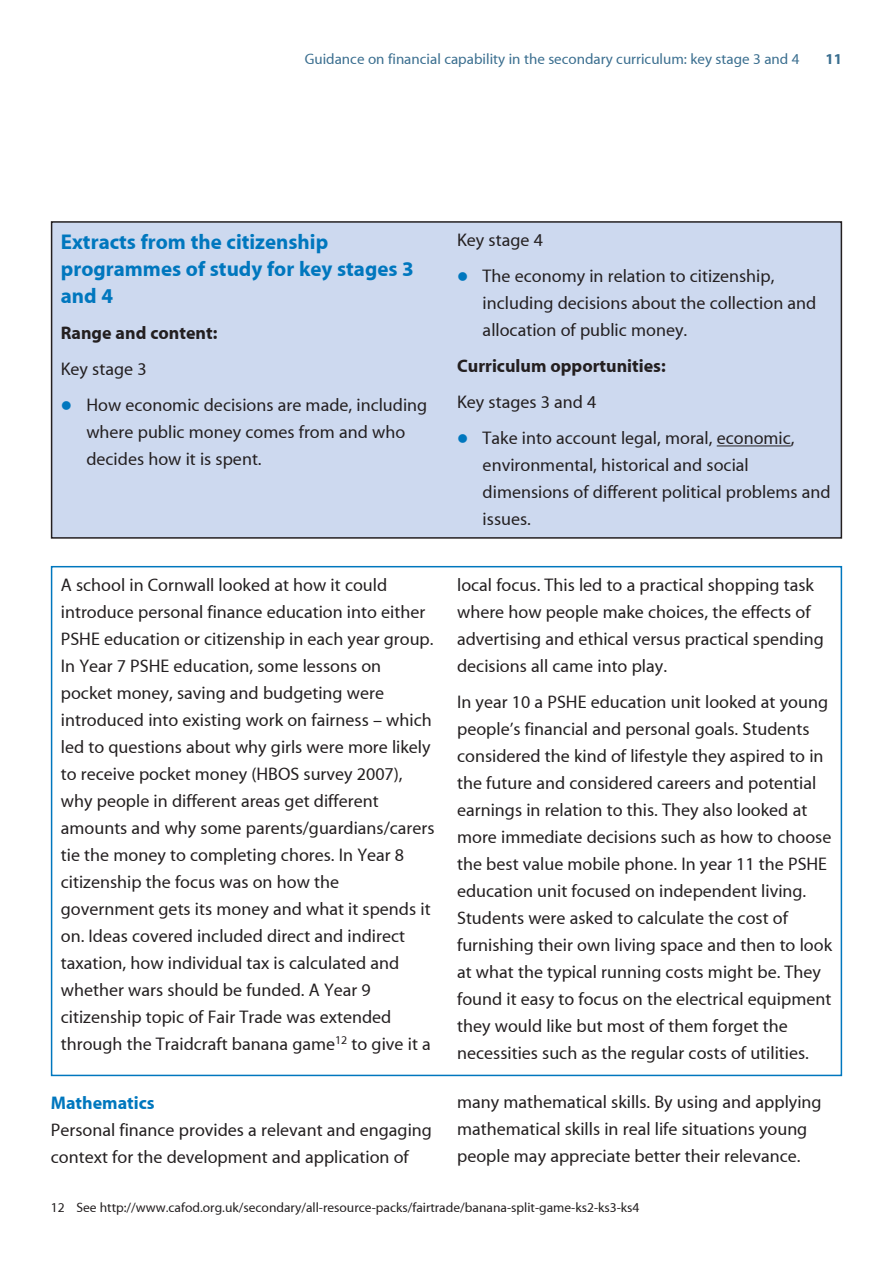
<style>
.page{position:relative;width:893px;height:1263px;background:#fff}
.page>*{position:absolute;margin:0;border:0;box-sizing:border-box;transform-origin:0 0}
.t1{font:21px/27px "Myriad MM Bold";color:#0077be}
.t2{font:18px/27px "Myriad MM";color:#231f20}
.t3{font:18px "Myriad MM Bold";color:#231f20}
.t4{font:18px "Myriad MM Bold";color:#0077be}
.t5{font:15px "Myriad MM";color:#3a6e8f}
.t6{font:15px "Myriad MM Bold";color:#3a6e8f}
.t7{font:13.5px "Myriad MM";color:#231f20}
</style>
<div class="page">
<div style="left:52px;top:222px;width:789px;height:316px;background:#cdd9ef"></div>
<hr style="left:716px;top:446px;width:74px;height:1px;background:#231f20">
<div style="left:51px;top:221px;width:791px;height:318px;border:2px solid #231f20"></div>
<p class="t5" style="left:305px;top:51px;width:496px">Guidance on financial capability in the secondary curriculum: key stage 3 and 4</p>
<p class="t6" style="left:825px;top:51px;width:18px">11</p>
<p class="t1" style="left:61px;top:229px;width:354px">Extracts from the citizenship programmes of study for key stages 3 and 4</p>
<p class="t3" style="left:61px;top:324px;width:158px">Range and content:</p>
<p class="t2" style="left:86px;top:352px;width:342px;line-height:36px;text-indent:-26px">Key stage 3<br>How economic decisions are made, including</p>
<p class="t2" style="left:86px;top:419px;width:320px">where public money comes from and who decides how it is spent.</p>
<p class="t2" style="left:482px;top:223px;width:293px;line-height:36px;text-indent:-26px">Key stage 4<br>The economy in relation to citizenship,</p>
<p class="t2" style="left:482px;top:290px;width:335px">including decisions about the collection and allocation of public money.</p>
<p class="t3" style="left:457px;top:357px;width:210px">Curriculum opportunities:</p>
<p class="t2" style="left:482px;top:385px;width:313px;line-height:36px;text-indent:-26px">Key stages 3 and 4<br>Take into account legal, moral, economic,</p>
<p class="t2" style="left:482px;top:452px;width:349px">environmental, historical and social dimensions of different political problems and issues.</p>
<p class="t2" style="left:61px;top:572px;width:375px">A school in Cornwall looked at how it could introduce personal finance education into either PSHE education or citizenship in each year group.<br>In Year 7 PSHE education, some lessons on pocket money, saving and budgeting were introduced into existing work on fairness – which led to questions about why girls were more likely to receive pocket money (HBOS survey 2007), why people in different areas get different amounts and why some parents/guardians/carers tie the money to completing chores. In Year 8 citizenship the focus was on how the government gets its money and what it spends it on. Ideas covered included direct and indirect taxation, how individual tax is calculated and whether wars should be funded. A Year 9 citizenship topic of Fair Trade was extended through the Traidcraft banana game<sup>12</sup> to give it a</p>
<p class="t2" style="left:457px;top:572px;width:368px">local focus. This led to a practical shopping task where how people make choices, the effects of advertising and ethical versus practical spending decisions all came into play.</p>
<p class="t2" style="left:457px;top:689px;width:376px">In year 10 a PSHE education unit looked at young people’s financial and personal goals. Students considered the kind of lifestyle they aspired to in the future and considered careers and potential earnings in relation to this. They also looked at more immediate decisions such as how to choose the best value mobile phone. In year 11 the PSHE education unit focused on independent living.<br>Students were asked to calculate the cost of furnishing their own living space and then to look at what the typical running costs might be. They found it easy to focus on the electrical equipment they would like but most of them forget the necessities such as the regular costs of utilities.</p>
<p class="t2" style="left:457px;top:1089px;width:366px">many mathematical skills. By using and applying mathematical skills in real life situations young people may appreciate better their relevance.</p>
<p class="t7" style="left:51px;top:1201px;width:590px">12 See http://www.cafod.org.uk/secondary/all-resource-packs/fairtrade/banana-split-game-ks2-ks3-ks4</p>
<p class="t4" style="left:51px;top:1093px;width:105px">Mathematics</p>
<p class="t2" style="left:51px;top:1117px;width:382px">Personal finance provides a relevant and engaging context for the development and application of</p>
</div>
